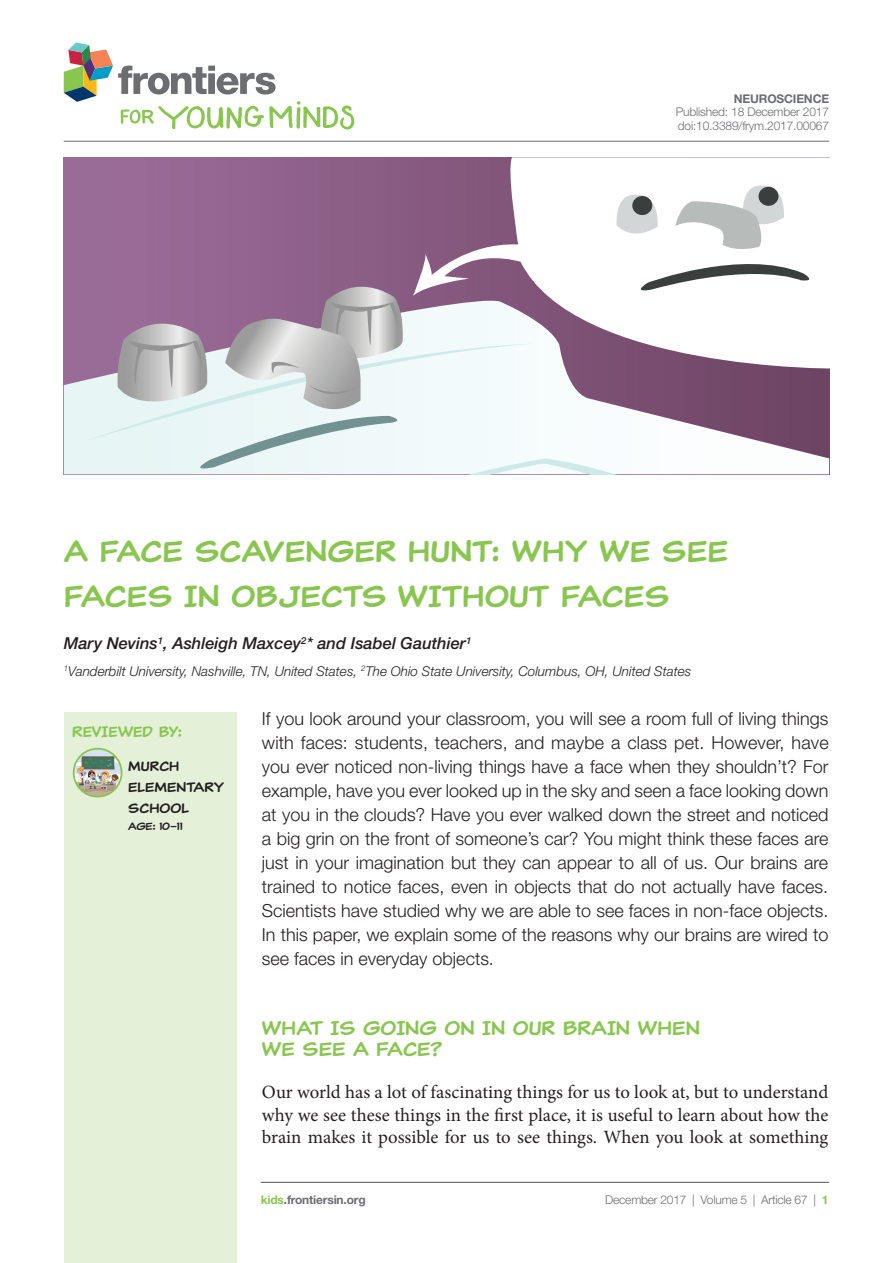
<style>
.page{position:relative;width:893px;height:1263px;background:#fff}
.page>*{position:absolute;margin:0;border:0;box-sizing:border-box;transform-origin:0 0}
.t1{font:30px/45px "Classic Comic";color:#89c650}
.t2{font:19.5px/21px "Classic Comic";color:#89c650}
.t3{font:18.75px/22.5px "Minion Pro";color:#231f20;text-align:justify}
.t4{font:300 18px/24px "Helvetica Neue LT Std";color:#231f20;text-align:justify}
.t5{font:italic 500 16.5px "Helvetica Neue LT Std";color:#231f20}
.t6{font:15px "Classic Comic";color:#89c650}
.t7{font:italic 300 13.5px "Helvetica Neue LT Std";color:#231f20}
.t8{font:13.5px/21px "Classic Comic";color:#231f20}
.t9{font:300 12px/13.5px "Helvetica Neue LT Std";letter-spacing:-.015em;color:#6c6d70}
.t10{font:700 12px "Helvetica Neue LT Std";letter-spacing:-.015em;color:#6c6d70}
.t11{font:10.5px "Classic Comic";color:#231f20}
.s1{color:#89c650}
.s2{font-weight:700;color:#89c650}
</style>
<div class="page">
<div style="left:64px;top:712px;width:172px;height:551px;background:#e4f0d8"></div>
<img style="left:72px;top:747px;width:51px;height:51px">
<svg style="left:64px;top:157px;width:349px;height:144px;background:#936690"></svg>
<svg style="left:64px;top:301px;width:765px;height:173px;background:#b29eb4"></svg>
<svg style="left:413px;top:157px;width:416px;height:213px"></svg>
<svg style="left:83px;top:181px;width:735px;height:293px"></svg>
<hr style="left:64px;top:141px;width:765px;height:1px;background:#6c6d70">
<svg style="left:64px;top:43px;width:290px;height:87px"></svg>
<hr style="left:261px;top:1182px;width:568px;height:1px;background:#6c6d70">
<p class="t10" style="left:734px;top:91px;width:97px">Neuroscience</p>
<p class="t9" style="left:676px;top:105px;width:155px">Published: 18 December 2017 doi:10.3389/frym.2017.00067</p>
<h1 class="t1" style="left:64px;top:529px;width:644px">A FACE SCAVENGER HUNT: WHY WE SEE<br>FACES IN OBJECTS WITHOUT FACES</h1>
<p class="t5" style="left:64px;top:634px;width:409px">Mary Nevins<sup>1</sup>, Ashleigh Maxcey<sup>2</sup>* and Isabel Gauthier<sup>1</sup></p>
<p class="t7" style="left:64px;top:663px;width:629px"><sup>1</sup>Vanderbilt University, Nashville, TN, United States, <sup>2</sup>The Ohio State University, Columbus, OH, United States</p>
<p class="t4" style="left:262px;top:706px;width:568px">If you look around your classroom, you will see a room full of living things with faces: students, teachers, and maybe a class pet. However, have you ever noticed non-living things have a face when they shouldn’t? For example, have you ever looked up in the sky and seen a face looking down at you in the clouds? Have you ever walked down the street and noticed a big grin on the front of someone’s car? You might think these faces are just in your imagination but they can appear to all of us. Our brains are trained to notice faces, even in objects that do not actually have faces.<br>Scientists have studied why we are able to see faces in non-face objects.<br>In this paper, we explain some of the reasons why our brains are wired to see faces in everyday objects.</p>
<p class="t6" style="left:72px;top:722px;width:112px">REVIEWED BY:</p>
<p class="t8" style="left:128px;top:756px;width:53px">MURCH<br>ELEME</p>
<p class="t8" style="left:128px;top:777px;width:97px;text-indent:48px">NTARY<br>SCHOOL</p>
<p class="t11" style="left:128px;top:819px;width:56px">AGE: 10–11</p>
<p class="t2" style="left:262px;top:1018px;width:438px;text-indent:69px">IS GOING ON IN OUR BRAIN WHEN<br>WE SEE A FACE?</p>
<p class="t3" style="left:262px;top:1081px;width:568px">Our world has a lot of fascinating things for us to look at, but to understand why we see these things in the first place, it is useful to learn about how the brain makes it possible for us to see things. When you look at something</p>
<p class="t2" style="left:262px;top:1018px;width:35px">WHAT</p>
<p class="t10" style="left:261px;top:1192px;width:107px"><span class="s1">kids</span>.frontiersin.org</p>
<p class="t9" style="left:605px;top:1193px;width:225px">December 2017 | Volume 5 | Article 67 | <span class="s2">1</span></p>
</div>
